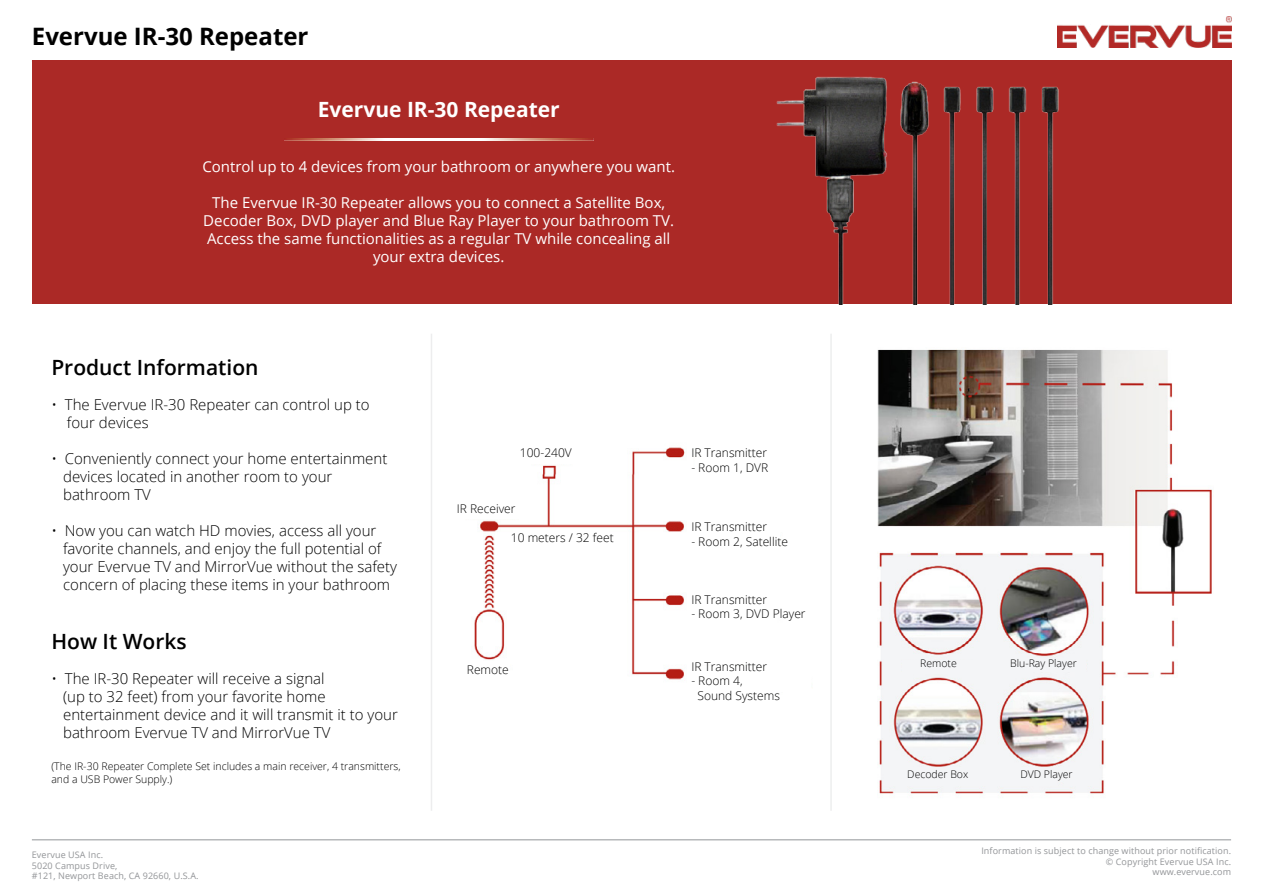
<style>
.page{position:relative;width:1263px;height:893px;background:#fff}
.page>*{position:absolute;margin:0;border:0;box-sizing:border-box;transform-origin:0 0}
.t1{font:700 24px "Open Sans";color:#000}
.t2{font:600 21px "Open Sans";color:#000}
.t3{font:700 21px "Open Sans";color:#fff}
.t4{font:300 15px/18px "Open Sans";color:#000}
.t5{font:15px/18px "Open Sans";color:#fff;text-align:center}
.t6{font:300 12px/14.4px "Open Sans";color:#000}
.t7{font:300 10.5px/12.6px "Open Sans";color:#000}
.t8{font:9px/10.5px "Open Sans";letter-spacing:.01em;color:#939598;text-align:right}
</style>
<div class="page">
<hr style="left:32px;top:839px;width:1199px;height:1px;background:#939598">
<img style="left:1057px;top:16px;width:174px;height:31px">
<div style="left:32px;top:61px;width:1199px;height:243px;background:#ab2926"></div>
<img style="left:474px;top:447px;width:211px;height:233px">
<div style="left:462px;top:501px;width:60px;height:18px;background:#fff"></div>
<div style="left:520px;top:446px;width:59px;height:18px;background:#fff"></div>
<div style="left:513px;top:529px;width:95px;height:18px;background:#fff"></div>
<div style="left:468px;top:662px;width:42px;height:18px;background:#fff"></div>
<img style="left:290px;top:138px;width:298px;height:2px">
<img style="left:776px;top:76px;width:283px;height:228px">
<img style="left:877px;top:349px;width:335px;height:445px">
<div style="left:902px;top:660px;width:72px;height:14px;background:#f4f5f7"></div>
<div style="left:1002px;top:658px;width:84px;height:14px;background:#f4f5f7"></div>
<div style="left:898px;top:767px;width:84px;height:14px;background:#f4f5f7"></div>
<div style="left:1004px;top:767px;width:83px;height:14px;background:#f4f5f7"></div>
<hr style="left:431px;top:334px;width:1px;height:477px;background:#cdcfd0">
<hr style="left:830px;top:334px;width:2px;height:477px;background:#cdcfd0">
<h1 class="t1" style="left:32px;top:19px;width:278px">Evervue IR-30 Repeater</h1>
<h2 class="t3" style="left:318px;top:95px;width:244px">Evervue IR-30 Repeater</h2>
<p class="t5" style="left:202px;top:157px;width:474px">Control up to 4 devices from your bathroom or anywhere you want.</p>
<p class="t5" style="left:203px;top:193px;width:472px">The Evervue IR-30 Repeater allows you to connect a Satellite Box, Decoder Box, DVD player and Blue Ray Player to your bathroom TV.<br>Access the same functionalities as a regular TV while concealing all your extra devices.</p>
<h2 class="t2" style="left:51px;top:352px;width:209px">Product Information</h2>
<p class="t4" style="left:67px;top:395px;width:304px;text-indent:-16px">• The Evervue IR-30 Repeater can control up to four devices</p>
<p class="t4" style="left:63px;top:449px;width:326px;text-indent:-12px">• Conveniently connect your home entertainment devices located in another room to your bathroom TV</p>
<p class="t4" style="left:63px;top:521px;width:335px;text-indent:-12px">• Now you can watch HD movies, access all your favorite channels, and enjoy the full potential of your Evervue TV and MirrorVue without the safety concern of placing these items in your bathroom</p>
<h2 class="t2" style="left:51px;top:627px;width:137px">How It Works</h2>
<p class="t4" style="left:63px;top:669px;width:336px;text-indent:-12px">• The IR-30 Repeater will receive a signal<br>(up to 32 feet) from your favorite home entertainment device and it will transmit it to your bathroom Evervue TV and MirrorVue TV</p>
<p class="t7" style="left:51px;top:760px;width:351px">(The IR-30 Repeater Complete Set includes a main receiver, 4 transmitters, and a USB Power Supply.)</p>
<p class="t8" style="left:32px;top:850px;width:168px;text-align:left">Evervue USA Inc.<br>5020 Campus Drive,<br>#121, Newport Beach, CA 92660, U.S.A.</p>
<p class="t6" style="left:520px;top:446px;width:53px">100-240V</p>
<p class="t6" style="left:457px;top:501px;width:60px">IR Receiver</p>
<p class="t6" style="left:511px;top:530px;width:104px">10 meters / 32 feet</p>
<p class="t6" style="left:467px;top:662px;width:43px">Remote</p>
<p class="t6" style="left:691px;top:445px;width:77px">IR Transmitter</p>
<p class="t6" style="left:691px;top:460px;width:78px">- Room 1, DVR</p>
<p class="t6" style="left:691px;top:519px;width:77px">IR Transmitter</p>
<p class="t6" style="left:691px;top:534px;width:98px">- Room 2, Satellite</p>
<p class="t6" style="left:691px;top:592px;width:77px">IR Transmitter</p>
<p class="t6" style="left:691px;top:606px;width:116px">- Room 3, DVD Player</p>
<p class="t6" style="left:691px;top:659px;width:77px">IR Transmitter</p>
<p class="t6" style="left:697px;top:673px;width:84px;text-indent:-6px">- Room 4,<br>Sound Systems</p>
<p class="t7" style="left:920px;top:656px;width:38px">Remote</p>
<p class="t7" style="left:1010px;top:656px;width:68px">Blu-Ray Player</p>
<p class="t7" style="left:907px;top:767px;width:63px">Decoder Box</p>
<p class="t7" style="left:1020px;top:767px;width:54px">DVD Player</p>
<p class="t8" style="left:981px;top:845px;width:251px">Information is subject to change without prior notification. © Copyright Evervue USA Inc.<br>www.evervue.com</p>
</div>
